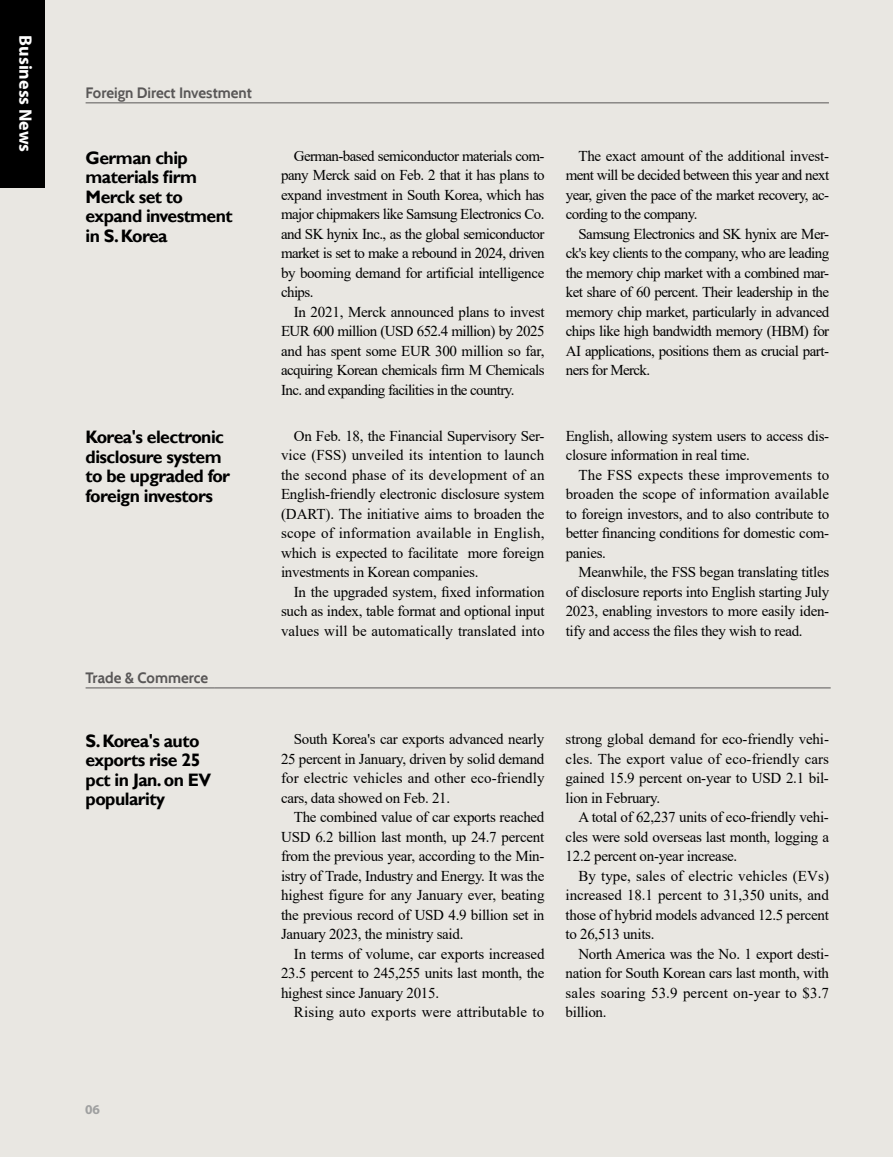
<style>
.page{position:relative;width:893px;height:1157px;background:#e9e7e2}
.page>*{position:absolute;margin:0;border:0;box-sizing:border-box;transform-origin:0 0}
.t1{font:700 18px/19.5px "Gill Sans";letter-spacing:-.03em;color:#000}
.t2{font:700 18px "Myriad Pro";color:#fff}
.t3{font:15px/19.5px "Times New Roman";letter-spacing:-.02em;color:#000;text-align:justify}
.t4{font:700 15px "Cabin";color:#595757}
.t5{font:15px "Times New Roman";letter-spacing:.01em;color:#000}
.t6{font:700 13.5px "Myriad Pro";color:#9fa0a0}
</style>
<div class="page">
<div style="left:0;top:0;width:44px;height:187px;background:#000"></div>
<hr style="left:86px;top:102px;width:743px;height:1px;background:#595757">
<hr style="left:86px;top:687px;width:129px;height:1px;background:#595757">
<hr style="left:215px;top:687px;width:616px;height:1px;background:#595757">
<p class="t2" style="left:37px;top:35px;width:118px;rotate:90deg">Business News</p>
<p class="t4" style="left:86px;top:84px;width:168px">Foreign Direct Investment</p>
<p class="t1" style="left:86px;top:148px;width:149px">German chip materials firm<br>Merck set to expand investment in S. Korea</p>
<p class="t1" style="left:86px;top:428px;width:146px">Korea's electronic disclosure system to be upgraded for foreign investors</p>
<p class="t4" style="left:86px;top:669px;width:124px">Trade &amp; Commerce</p>
<p class="t1" style="left:86px;top:731px;width:127px">S. Korea's auto exports rise 25 pct in Jan. on EV popularity</p>
<p class="t3" style="left:281px;top:146px;width:265px;text-indent:13px">German-based semiconductor materials com&shy;pany Merck said on Feb. 2 that it has plans to expand investment in South Korea, which has major chipmakers like Samsung Electronics Co. and SK hynix Inc., as the global semiconductor market is set to make a rebound in 2024, driven by booming demand for artificial intelligence chips.</p>
<p class="t3" style="left:281px;top:302px;width:265px;text-indent:13px">In 2021, Merck announced plans to invest EUR 600 million (USD 652.4 million) by 2025 and has spent some EUR 300 million so far, acquiring Korean chemicals firm M Chemicals Inc. and expanding facilities in the country.</p>
<p class="t3" style="left:281px;top:425px;width:265px;text-indent:13px">On Feb. 18, the Financial Supervisory Ser&shy;vice (FSS) unveiled its intention to launch the second phase of its development of an English-friendly electronic disclosure system (DART). The initiative aims to broaden the scope of information available in English, which is expected to facilitate more foreign investments in Korean companies.</p>
<p class="t3" style="left:281px;top:581px;width:265px;text-indent:13px">In the upgraded system, fixed information such as index, table format and optional input values will be automatically translated into</p>
<p class="t3" style="left:566px;top:146px;width:265px;text-indent:13px">The exact amount of the additional invest&shy;ment will be decided between this year and next year, given the pace of the market recovery, ac&shy;cording to the company.</p>
<p class="t3" style="left:566px;top:224px;width:265px;text-indent:13px">Samsung Electronics and SK hynix are Mer&shy;ck's key clients to the company, who are leading the memory chip market with a combined mar&shy;ket share of 60 percent. Their leadership in the memory chip market, particularly in advanced chips like high bandwidth memory (HBM) for AI applications, positions them as crucial part&shy;ners for Merck.</p>
<p class="t3" style="left:566px;top:425px;width:265px">English, allowing system users to access dis&shy;closure information in real time.</p>
<p class="t3" style="left:566px;top:464px;width:265px;text-indent:13px">The FSS expects these improvements to broaden the scope of information available to foreign investors, and to also contribute to better financing conditions for domestic com&shy;panies.</p>
<p class="t3" style="left:566px;top:562px;width:265px;text-indent:13px">Meanwhile, the FSS began translating titles of disclosure reports into English starting July 2023, enabling investors to more easily iden&shy;tify and access the files they wish to read.</p>
<p class="t3" style="left:281px;top:729px;width:265px;text-indent:13px">South Korea's car exports advanced nearly 25 percent in January, driven by solid demand for electric vehicles and other eco-friendly cars, data showed on Feb. 21.</p>
<p class="t3" style="left:281px;top:807px;width:265px;text-indent:13px">The combined value of car exports reached USD 6.2 billion last month, up 24.7 percent from the previous year, according to the Min&shy;istry of Trade, Industry and Energy. It was the highest figure for any January ever, beating the previous record of USD 4.9 billion set in January 2023, the ministry said.</p>
<p class="t3" style="left:281px;top:943px;width:265px;text-indent:13px">In terms of volume, car exports increased 23.5 percent to 245,255 units last month, the highest since January 2015.</p>
<p class="t5" style="left:294px;top:1001px;width:252px">Rising auto exports were attributable to</p>
<p class="t3" style="left:566px;top:729px;width:265px">strong global demand for eco-friendly vehi&shy;cles. The export value of eco-friendly cars gained 15.9 percent on-year to USD 2.1 bil&shy;lion in February.</p>
<p class="t3" style="left:566px;top:807px;width:265px;text-indent:13px">A total of 62,237 units of eco-friendly vehi&shy;cles were sold overseas last month, logging a 12.2 percent on-year increase.</p>
<p class="t3" style="left:566px;top:865px;width:265px;text-indent:13px">By type, sales of electric vehicles (EVs) increased 18.1 percent to 31,350 units, and those of hybrid models advanced 12.5 percent to 26,513 units.</p>
<p class="t3" style="left:566px;top:943px;width:265px;text-indent:13px">North America was the No. 1 export desti&shy;nation for South Korean cars last month, with sales soaring 53.9 percent on-year to $3.7 billion.</p>
<p class="t6" style="left:85px;top:1100px;width:16px">06</p>
</div>
